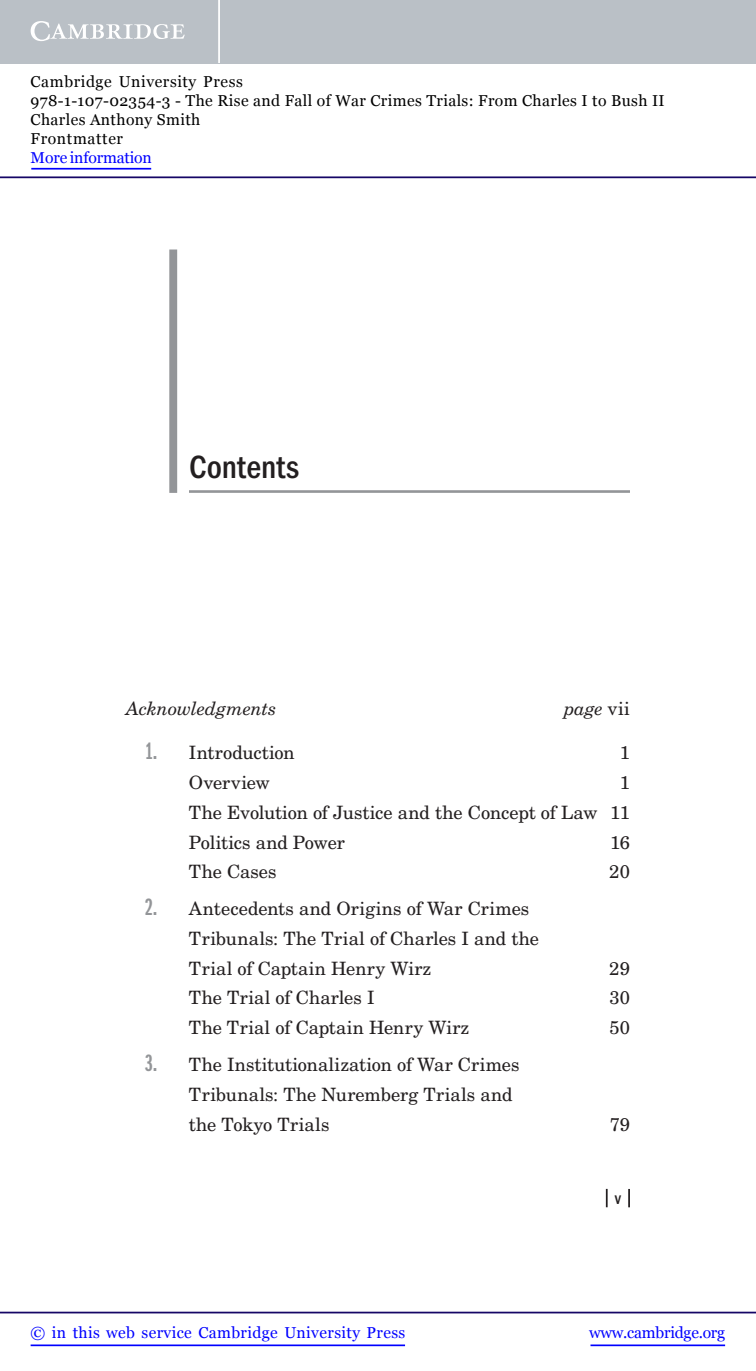
<style>
.page{position:relative;width:756px;height:1371px;background:#fff}
.page>*{position:absolute;margin:0;border:0;box-sizing:border-box;transform-origin:0 0}
.t1{font:500 condensed 33.25px "ITC Franklin Gothic Std";letter-spacing:.005em;color:#231f20}
.t2{font:18.38px/29.8px "New Century Schlbk LT Std";color:#231f20}
.t3{font:italic 18.38px "New Century Schlbk LT Std";letter-spacing:-.005em;color:#231f20}
.t4{font:500 condensed 17.5px "ITC Franklin Gothic Std";color:#231f20}
.t5{font:15.75px/18.9px "Georgia";letter-spacing:.025em;color:#000}
.t6{font:15.75px "Georgia";letter-spacing:.025em;color:#00f}
.t7{font:15.75px "Georgia";letter-spacing:-.015em;color:#00f}
.t8{font:15.75px "Georgia";letter-spacing:-.01em;color:#00f}
.s1{font-style:normal}
.s2{font-family:"ITC Franklin Gothic Std Dm X Cp";font-size:24.5px;color:#939598}
</style>
<div class="page">
<div style="left:169px;top:249px;width:8px;height:244px;background:#939598"></div>
<svg style="left:606px;top:1188px;width:2px;height:19px"></svg>
<svg style="left:628px;top:1189px;width:2px;height:18px"></svg>
<hr style="left:189px;top:490px;width:441px;height:3px;background:#939598">
<hr style="left:591px;top:1344px;width:134px;height:1px;background:#00f">
<hr style="left:0;top:1311px;width:756px;height:2px;background:#150666">
<hr style="left:31px;top:1344px;width:374px;height:1px;background:#00f">
<div style="left:0;top:0;width:756px;height:63px;background:#bac0c6"></div>
<svg style="left:31px;top:21px;width:154px;height:20px"></svg>
<hr style="left:218px;top:0;width:2px;height:63px;background:#fff">
<hr style="left:0;top:176px;width:756px;height:2px;background:#150666">
<hr style="left:31px;top:168px;width:120px;height:1px;background:#00f">
<p class="t5" style="left:31px;top:72px;width:636px">Cambridge University Press<br>978-1-107-02354-3 - The Rise and Fall of War Crimes Trials: From Charles I to Bush II Charles Anthony Smith<br>Frontmatter</p>
<p class="t8" style="left:31px;top:148px;width:123px">More information</p>
<p class="t1" style="left:189px;top:448px;width:112px">Contents</p>
<p class="t3" style="left:126px;top:697px;width:152px">Acknowledgments</p>
<p class="t3" style="left:564px;top:697px;width:67px">page <span class="s1">vii</span></p>
<p class="t2" style="left:145px;top:737px;width:151px"><span class="s2">1.</span> Introduction</p>
<p class="t2" style="left:620px;top:737px;width:12px">1</p>
<p class="t2" style="left:189px;top:767px;width:83px">Overview</p>
<p class="t2" style="left:189px;top:767px;width:443px;text-align:justify;text-indent:431px">1<br>The Evolution of Justice and the Concept of Law 11<br>Politics and Power</p>
<p class="t2" style="left:610px;top:827px;width:21px">16</p>
<p class="t2" style="left:189px;top:856px;width:89px">The Cases</p>
<p class="t2" style="left:609px;top:856px;width:22px">20</p>
<p class="t2" style="left:189px;top:893px;width:351px;text-indent:-44px"><span class="s2">2.</span> Antecedents and Origins of War Crimes<br>Tribunals: The Trial of Charles I and the<br>Trial of Captain Henry Wirz</p>
<p class="t2" style="left:609px;top:953px;width:22px">29</p>
<p class="t2" style="left:189px;top:982px;width:187px">The Trial of Charles I</p>
<p class="t2" style="left:609px;top:982px;width:22px">30</p>
<p class="t2" style="left:189px;top:1012px;width:282px">The Trial of Captain Henry Wirz</p>
<p class="t2" style="left:610px;top:1012px;width:22px">50</p>
<p class="t2" style="left:189px;top:1049px;width:332px;text-indent:-44px"><span class="s2">3.</span> The Institutionalization of War Crimes<br>Tribunals: The Nuremberg Trials and the Tokyo Trials</p>
<p class="t2" style="left:610px;top:1108px;width:22px">79</p>
<p class="t4" style="left:615px;top:1188px;width:8px">v</p>
<p class="t6" style="left:31px;top:1323px;width:376px">© in this web service Cambridge University Press</p>
<p class="t7" style="left:589px;top:1323px;width:137px">www.cambridge.org</p>
</div>
